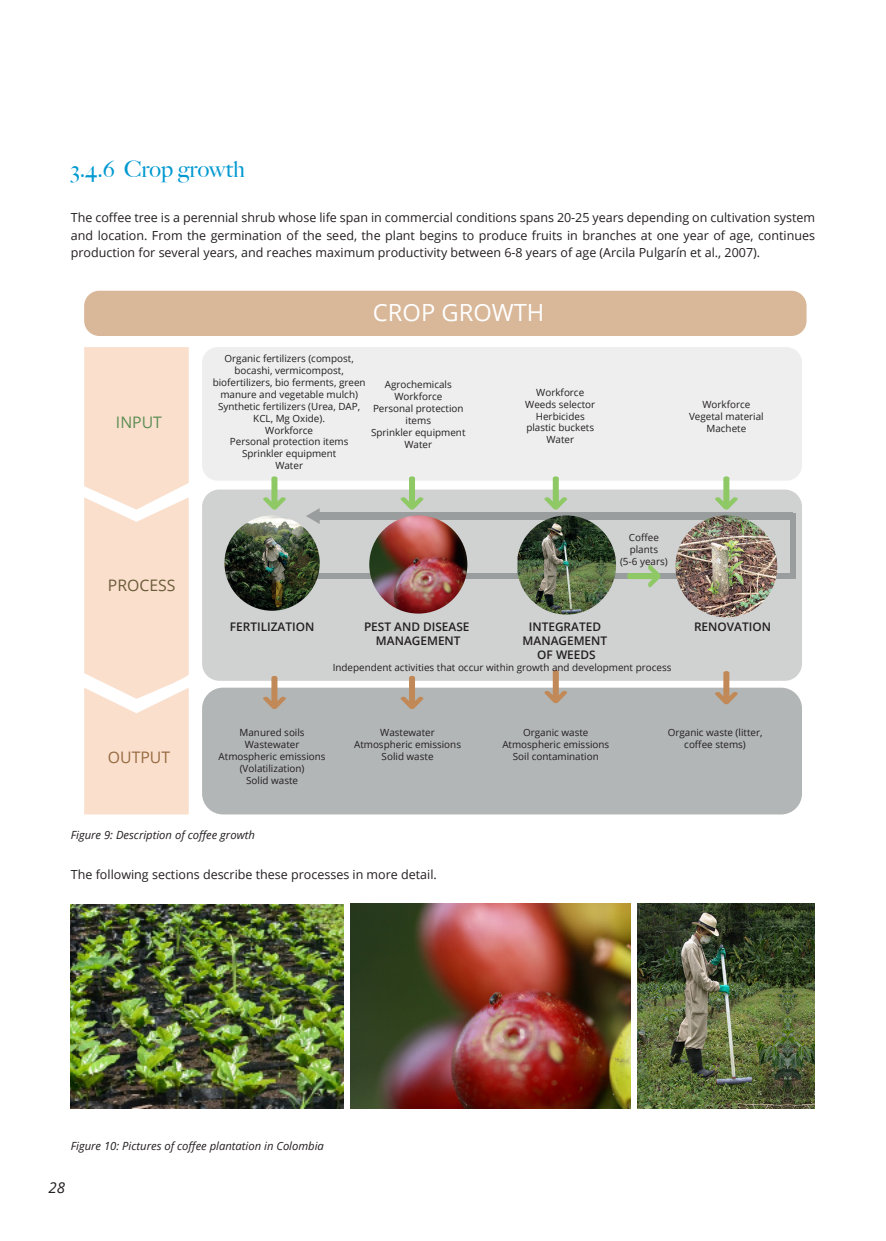
<style>
.page{position:relative;width:886px;height:1241px;background:#fff}
.page>*{position:absolute;margin:0;border:0;box-sizing:border-box;transform-origin:0 0}
.t1{font:23.75px "Open Sans";color:#fff}
.TITULO_DOS_NUMEROS{font:500 22.5px "Big Caslon";color:#0099d1}
.t2{font:15.88px "Open Sans";color:#6a5c39}
.t3{font:15.88px "Open Sans";color:#966a40}
.t4{font:15.88px "Open Sans";color:#5c8d53}
.t5{font:italic 15px "Open Sans";color:#231f20}
.t6{font:12.5px/17.5px "Open Sans";color:#231f20;text-align:justify}
.t7{font:600 11.88px/14.2px "Open Sans";color:#231f20;text-align:center}
.PIE_DE_IMAGEN{font:italic 11.25px "Open Sans";color:#231f20}
.t8{font:9.88px/11.9px "Open Sans";color:#231f20;text-align:center}
</style>
<div class="page">
<div style="left:202px;top:687px;width:600px;height:127px;background:#b2b6b6;border-radius:21px"></div>
<div style="left:202px;top:489px;width:600px;height:191px;background:#d0d1d1;border-radius:17px"></div>
<div style="left:202px;top:347px;width:600px;height:133px;background:#edeeed;border-radius:16px"></div>
<div style="left:84px;top:291px;width:722px;height:45px;background:#d9b799;border-radius:15px"></div>
<div style="left:84px;top:347px;width:105px;height:467px;background:#fadfcd"></div>
<svg style="left:263px;top:476px;width:23px;height:33px"></svg>
<svg style="left:263px;top:675px;width:23px;height:34px"></svg>
<svg style="left:401px;top:675px;width:23px;height:34px"></svg>
<svg style="left:544px;top:670px;width:23px;height:33px"></svg>
<svg style="left:715px;top:671px;width:23px;height:33px"></svg>
<svg style="left:401px;top:476px;width:23px;height:33px"></svg>
<svg style="left:544px;top:476px;width:23px;height:33px"></svg>
<svg style="left:715px;top:476px;width:23px;height:33px"></svg>
<div style="left:314px;top:573px;width:73px;height:5px;background:#9a9d9e"></div>
<div style="left:459px;top:573px;width:72px;height:5px;background:#9a9d9e"></div>
<div style="left:608px;top:573px;width:72px;height:5px;background:#9a9d9e"></div>
<div style="left:723px;top:573px;width:72px;height:5px;background:#9a9d9e"></div>
<svg style="left:627px;top:564px;width:33px;height:23px"></svg>
<div style="left:790px;top:513px;width:5px;height:65px;background:#9a9d9e"></div>
<img style="left:224px;top:515px;width:96px;height:95px;border-radius:48px">
<div style="left:313px;top:512px;width:480px;height:7px;background:#9a9d9e"></div>
<svg style="left:306px;top:508px;width:14px;height:16px"></svg>
<img style="left:517px;top:515px;width:99px;height:99px">
<img style="left:369px;top:515px;width:98px;height:98px;border-radius:49px">
<img style="left:675px;top:515px;width:102px;height:102px;border-radius:51px">
<img style="left:351px;top:903px;width:280px;height:204px">
<img style="left:638px;top:903px;width:176px;height:205px">
<img style="left:71px;top:904px;width:273px;height:203px">
<p class="TITULO_DOS_NUMEROS" style="left:71px;top:150px;width:175px">3.4.6 Crop growth</p>
<p class="t6" style="left:71px;top:209px;width:746px">The coffee tree is a perennial shrub whose life span in commercial conditions spans 20-25 years depending on cultivation system and location. From the germination of the seed, the plant begins to produce fruits in branches at one year of age, continues production for several years, and reaches maximum productivity between 6-8 years of age (Arcila Pulgarín et al., 2007).</p>
<p class="t4" style="left:116px;top:411px;width:48px">INPUT</p>
<p class="t2" style="left:108px;top:574px;width:69px">PROCESS</p>
<p class="t3" style="left:108px;top:746px;width:64px">OUTPUT</p>
<p class="t1" style="left:373px;top:296px;width:173px">CROP GROWTH</p>
<p class="t8" style="left:213px;top:352px;width:154px">Organic fertilizers (compost, bocashi, vermicompost, biofertilizers, bio ferments, green manure and vegetable mulch)<br>Synthetic fertilizers (Urea, DAP,<br>KCL, Mg Oxide).<br>Workforce<br>Personal protection items<br>Sprinkler equipment<br>Water</p>
<p class="t8" style="left:371px;top:378px;width:96px">Agrochemicals<br>Workforce<br>Personal protection items<br>Sprinkler equipment<br>Water</p>
<p class="t8" style="left:525px;top:386px;width:72px">Workforce<br>Weeds selector<br>Herbicides plastic buckets<br>Water</p>
<p class="t8" style="left:689px;top:398px;width:76px">Workforce<br>Vegetal material<br>Machete</p>
<p class="t8" style="left:620px;top:531px;width:49px">Coffee plants (5-6 years)</p>
<p class="t7" style="left:230px;top:619px;width:86px">FERTILIZATION</p>
<p class="t7" style="left:364px;top:619px;width:107px">PEST AND DISEASE<br>MANAGEMENT</p>
<p class="t7" style="left:523px;top:619px;width:86px">INTEGRATED<br>MANAGEMENT<br>OF WEEDS</p>
<p class="t7" style="left:694px;top:619px;width:78px">RENOVATION</p>
<p class="t8" style="left:333px;top:661px;width:340px">Independent activities that occur within growth and development process</p>
<p class="t8" style="left:219px;top:726px;width:108px">Manured soils<br>Wastewater<br>Atmospheric emissions (Volatilization)<br>Solid waste</p>
<p class="t8" style="left:354px;top:726px;width:108px">Wastewater<br>Atmospheric emissions<br>Solid waste</p>
<p class="t8" style="left:502px;top:726px;width:108px">Organic waste<br>Atmospheric emissions<br>Soil contamination</p>
<p class="t8" style="left:668px;top:726px;width:96px">Organic waste (litter, coffee stems)</p>
<p class="PIE_DE_IMAGEN" style="left:71px;top:827px;width:185px">Figure 9: Description of coffee growth</p>
<p class="t6" style="left:71px;top:865px;width:367px">The following sections describe these processes in more detail.</p>
<p class="PIE_DE_IMAGEN" style="left:71px;top:1137px;width:255px">Figure 10: Pictures of coffee plantation in Colombia</p>
<h3 class="t5" style="left:49px;top:1177px;width:18px">28</h3>
</div>
